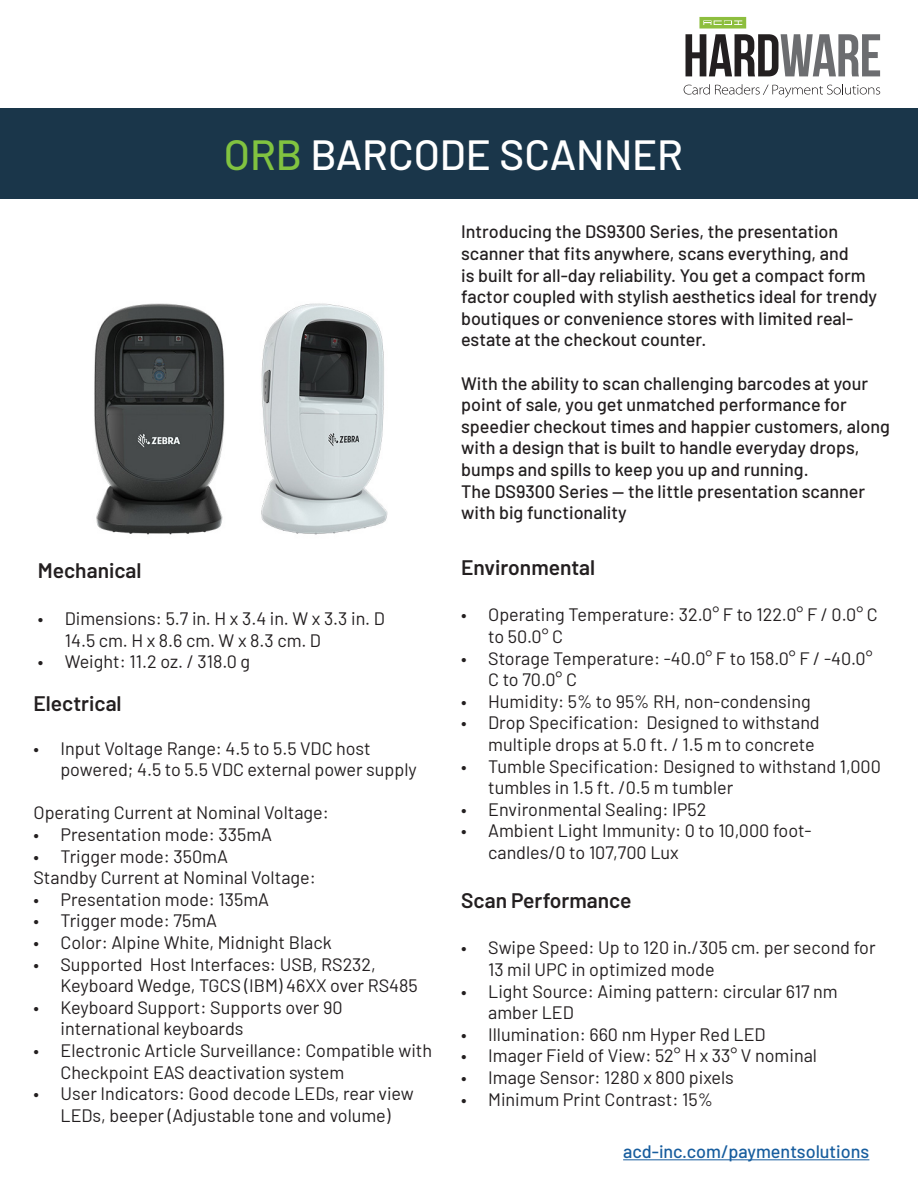
<style>
.page{position:relative;width:918px;height:1188px;background:#fff}
.page>*{position:absolute;margin:0;border:0;box-sizing:border-box;transform-origin:0 0}
.t1{font:500 42.15px "Barlow";color:#fff}
.t2{font:600 21px "Barlow";color:#231f20}
.t3{font:18px/21.6px "Barlow";color:#231f20}
.t4{font:500 18px/21.6px "Barlow";color:#231f20}
.t5{font:500 18px "Barlow";color:#175d9e}
.s1{color:#81c340}
</style>
<div class="page">
<div style="left:0;top:108px;width:918px;height:91px;background:#1a364a"></div>
<hr style="left:623px;top:1159px;width:246px;height:1px;background:#175d9e">
<svg style="left:686px;top:17px;width:194px;height:59px"></svg>
<svg style="left:684px;top:84px;width:196px;height:13px"></svg>
<img style="left:94px;top:303px;width:294px;height:232px">
<p class="t1" style="left:224px;top:124px;width:461px"><span class="s1">ORB</span> BARCODE SCANNER</p>
<p class="t2" style="left:38px;top:555px;width:105px">Mechanical</p>
<p class="t3" style="left:65px;top:606px;width:322px;text-indent:-27px">• Dimensions: 5.7 in. H x 3.4 in. W x 3.3 in. D<br>14.5 cm. H x 8.6 cm. W x 8.3 cm. D</p>
<p class="t3" style="left:38px;top:650px;width:214px">• Weight: 11.2 oz. / 318.0 g</p>
<p class="t2" style="left:33px;top:689px;width:90px">Electrical</p>
<p class="t3" style="left:60px;top:736px;width:358px;text-indent:-27px">• Input Voltage Range: 4.5 to 5.5 VDC host powered; 4.5 to 5.5 VDC external power supply</p>
<p class="t3" style="left:33px;top:801px;width:297px">Operating Current at Nominal Voltage:</p>
<p class="t3" style="left:33px;top:822px;width:240px">• Presentation mode: 335mA</p>
<p class="t3" style="left:33px;top:844px;width:196px">• Trigger mode: 350mA</p>
<p class="t3" style="left:33px;top:866px;width:284px">Standby Current at Nominal Voltage:</p>
<p class="t3" style="left:33px;top:887px;width:237px">• Presentation mode: 135mA</p>
<p class="t3" style="left:33px;top:909px;width:185px">• Trigger mode: 75mA</p>
<p class="t3" style="left:33px;top:930px;width:300px">• Color: Alpine White, Midnight Black</p>
<p class="t3" style="left:60px;top:952px;width:359px;text-indent:-27px">• Supported Host Interfaces: USB, RS232,<br>Keyboard Wedge, TGCS (IBM) 46XX over RS485</p>
<p class="t3" style="left:60px;top:995px;width:284px;text-indent:-27px">• Keyboard Support: Supports over 90 international keyboards</p>
<p class="t3" style="left:60px;top:1038px;width:373px;text-indent:-27px">• Electronic Article Surveillance: Compatible with<br>Checkpoint EAS deactivation system</p>
<p class="t3" style="left:33px;top:1082px;width:382px;text-align:center">• User Indicators: Good decode LEDs, rear view<br>LEDs, beeper (Adjustable tone and volume)</p>
<p class="t4" style="left:461px;top:220px;width:418px">Introducing the DS9300 Series, the presentation scanner that fits anywhere, scans everything, and<br>is built for all-day reliability. You get a compact form factor coupled with stylish aesthetics ideal for trendy boutiques or convenience stores with limited real&shy;estate at the checkout counter.</p>
<p class="t4" style="left:461px;top:371px;width:409px">With the ability to scan challenging barcodes at your</p>
<p class="t4" style="left:461px;top:392px;width:430px">point of sale, you get unmatched performance for speedier checkout times and happier customers, along with a design that is built to handle everyday drops, bumps and spills to keep you up and running.</p>
<p class="t4" style="left:461px;top:479px;width:405px">The DS9300 Series — the little presentation scanner with big functionality</p>
<p class="t2" style="left:461px;top:552px;width:136px">Environmental</p>
<p class="t3" style="left:488px;top:603px;width:391px;text-indent:-27px">• Operating Temperature: 32.0° F to 122.0° F / 0.0° C to 50.0° C</p>
<p class="t3" style="left:488px;top:646px;width:386px;text-indent:-27px">• Storage Temperature: -40.0° F to 158.0° F / -40.0°<br>C to 70.0° C</p>
<p class="t3" style="left:461px;top:689px;width:351px">• Humidity: 5% to 95% RH, non-condensing</p>
<p class="t3" style="left:461px;top:711px;width:360px;text-align:right">• Drop Specification: Designed to withstand multiple drops at 5.0 ft. / 1.5 m to concrete</p>
<p class="t3" style="left:488px;top:754px;width:394px;text-indent:-27px">• Tumble Specification: Designed to withstand 1,000 tumbles in 1.5 ft. /0.5 m tumbler</p>
<p class="t3" style="left:461px;top:797px;width:247px">• Environmental Sealing: IP52</p>
<p class="t3" style="left:488px;top:819px;width:325px;text-indent:-27px">• Ambient Light Immunity: 0 to 10,000 foot&shy;candles/0 to 107,700 Lux</p>
<p class="t2" style="left:461px;top:885px;width:172px">Scan Performance</p>
<p class="t3" style="left:488px;top:936px;width:389px;text-indent:-27px">• Swipe Speed: Up to 120 in./305 cm. per second for<br>13 mil UPC in optimized mode</p>
<p class="t3" style="left:488px;top:979px;width:351px;text-indent:-27px">• Light Source: Aiming pattern: circular 617 nm amber LED</p>
<p class="t3" style="left:461px;top:1022px;width:306px">• Illumination: 660 nm Hyper Red LED</p>
<p class="t3" style="left:461px;top:1044px;width:357px">• Imager Field of View: 52° H x 33° V nominal</p>
<p class="t3" style="left:461px;top:1065px;width:274px">• Image Sensor: 1280 x 800 pixels</p>
<p class="t3" style="left:461px;top:1087px;width:253px">• Minimum Print Contrast: 15%</p>
<p class="t5" style="left:623px;top:1139px;width:248px">acd-inc.com/paymentsolutions</p>
</div>
